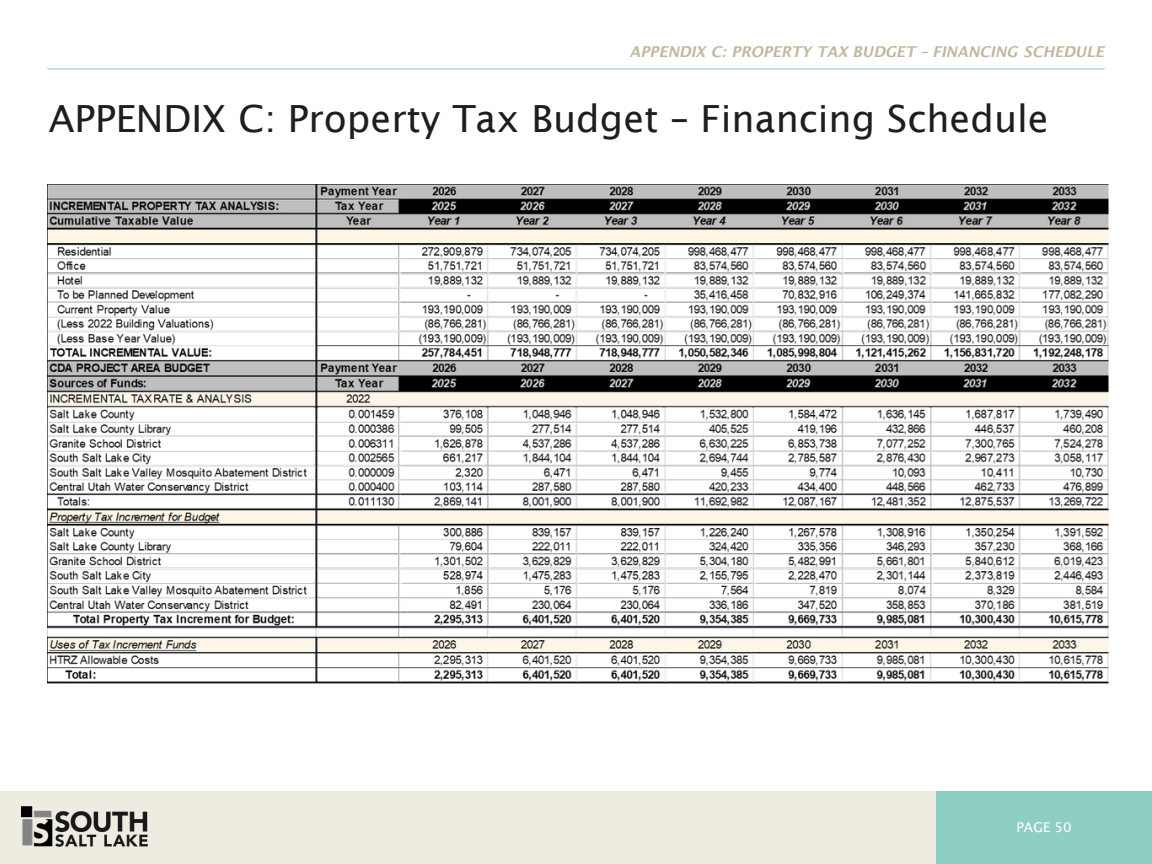
<style>
.page{position:relative;width:1152px;height:864px;background:#fff}
.page>*{position:absolute;margin:0;border:0;box-sizing:border-box;transform-origin:0 0}
.t1{font:37.5px "Lucida Sans";color:#1e1e1e}
.t2{font:italic 600 15px "Lucida Sans";color:#c2b69d}
.t3{font:13.5px "Lucida Sans";letter-spacing:-.005em;color:#fff}
</style>
<div class="page">
<div style="left:0;top:791px;width:1152px;height:73px;background:#eeece1"></div>
<div style="left:936px;top:791px;width:216px;height:73px;background:#8dd0c1"></div>
<img style="left:22px;top:806px;width:126px;height:41px">
<hr style="left:47px;top:68px;width:1058px;height:2px;background:#8dd0c1">
<img style="left:47px;top:185px;width:1062px;height:498px">
<p class="t2" style="left:629px;top:44px;width:476px">APPENDIX C: PROPERTY TAX BUDGET – FINANCING SCHEDULE</p>
<h2 class="t1" style="left:49px;top:97px;width:1002px">APPENDIX C: Property Tax Budget – Financing Schedule</h2>
<p class="t3" style="left:1016px;top:820px;width:57px">PAGE 50</p>
</div>
